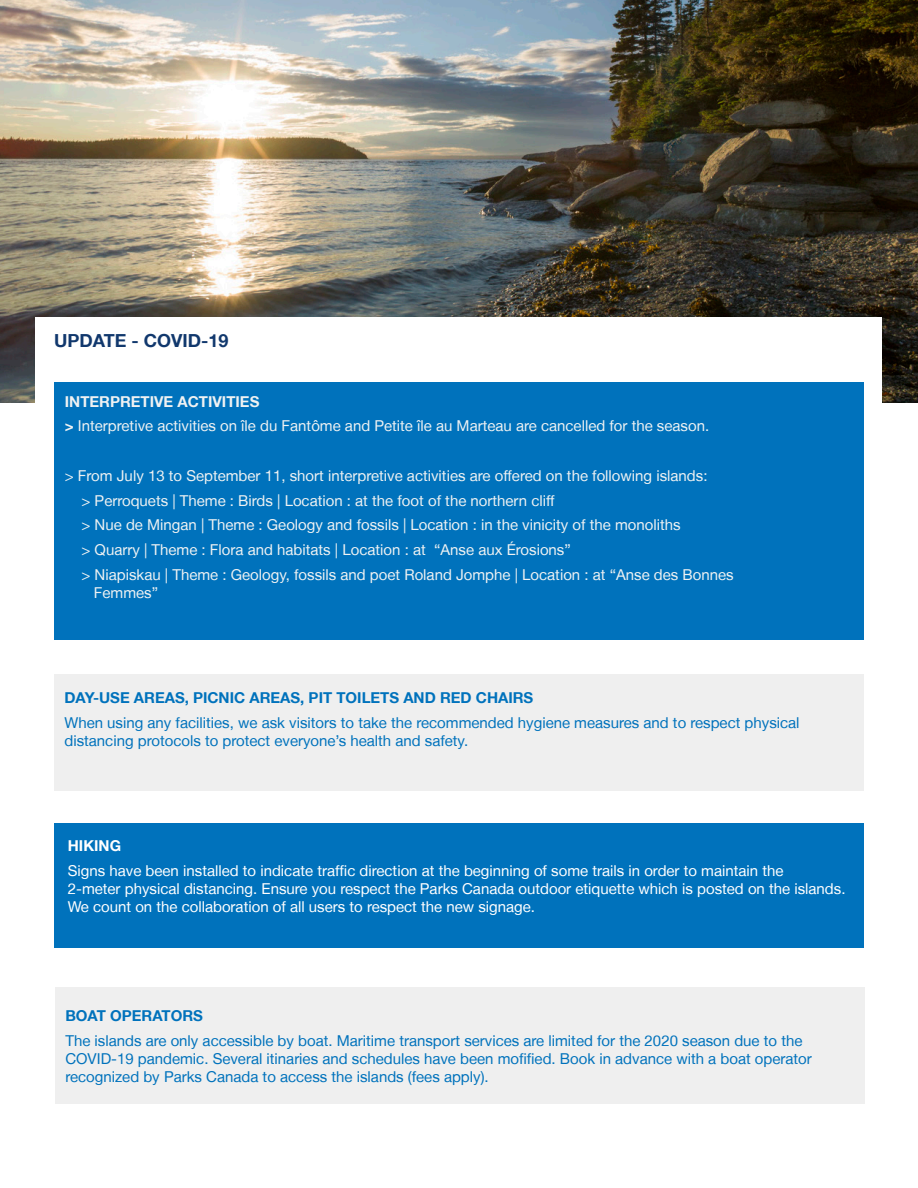
<style>
.page{position:relative;width:918px;height:1188px;background:#fff}
.page>*{position:absolute;margin:0;border:0;box-sizing:border-box;transform-origin:0 0}
.titres{font:700 18px "Helvetica Neue LT";color:#11386d}
.t1{font:15px/18px "Helvetica Neue LT";color:#eff2f3}
.t2{font:15px/18px "Helvetica Neue LT";color:#0072bc}
.t3{font:15px/18px "Helvetica Neue LT";color:#fff}
.t4{font:700 15px "Helvetica Neue LT";color:#0072bc}
.t5{font:700 15px "Helvetica Neue LT";color:#eff2f3}
.t6{font:700 15px "Helvetica Neue LT";color:#fff}
.s1{font-weight:700}
</style>
<div class="page">
<img style="left:0;top:0;width:918px;height:403px">
<div style="left:36px;top:318px;width:846px;height:96px;background:#fff"></div>
<div style="left:54px;top:674px;width:810px;height:117px;background:#efefef"></div>
<div style="left:54px;top:383px;width:810px;height:257px;background:#0072bc"></div>
<div style="left:54px;top:824px;width:810px;height:124px;background:#0072bc"></div>
<div style="left:55px;top:987px;width:810px;height:117px;background:#efefef"></div>
<p class="titres" style="left:54px;top:329px;width:176px">UPDATE - COVID-19</p>
<p class="t5" style="left:65px;top:392px;width:196px">INTERPRETIVE ACTIVITIES</p>
<p class="t1" style="left:65px;top:417px;width:646px"><span class="s1">&gt;</span> Interpretive activities on île du Fantôme and Petite île au Marteau are cancelled for the season.</p>
<p class="t1" style="left:65px;top:466px;width:644px">&gt; From July 13 to September 11, short interpretive activities are offered on the following islands:</p>
<p class="t1" style="left:81px;top:491px;width:475px">&gt; Perroquets | Theme : Birds | Location : at the foot of the northern cliff</p>
<p class="t1" style="left:81px;top:516px;width:601px">&gt; Nue de Mingan | Theme : Geology and fossils | Location : in the vinicity of the monoliths</p>
<p class="t1" style="left:81px;top:541px;width:491px">&gt; Quarry | Theme : Flora and habitats | Location : at “Anse aux Érosions”</p>
<p class="t1" style="left:94px;top:565px;width:641px;text-indent:-13px">&gt; Niapiskau | Theme : Geology, fossils and poet Roland Jomphe | Location : at “Anse des Bonnes<br>Femmes”</p>
<p class="t3" style="left:473px;top:419px;width:112px">- Île du Fantôme</p>
<p class="t3" style="left:473px;top:469px;width:149px">- Petite île au Marteau</p>
<p class="t4" style="left:64px;top:689px;width:470px">DAY-USE AREAS, PICNIC AREAS, PIT TOILETS AND RED CHAIRS</p>
<p class="t2" style="left:64px;top:713px;width:737px">When using any facilities, we ask visitors to take the recommended hygiene measures and to respect physical distancing protocols to protect everyone’s health and safety.</p>
<p class="t6" style="left:68px;top:836px;width:55px">HIKING</p>
<p class="t3" style="left:68px;top:861px;width:779px">Signs have been installed to indicate traffic direction at the beginning of some trails in order to maintain the<br>2-meter physical distancing. Ensure you respect the Parks Canada outdoor etiquette which is posted on the islands.<br>We count on the collaboration of all users to respect the new signage.</p>
<p class="t4" style="left:65px;top:1006px;width:139px">BOAT OPERATORS</p>
<p class="t2" style="left:65px;top:1031px;width:748px">The islands are only accessible by boat. Maritime transport services are limited for the 2020 season due to the<br>COVID-19 pandemic. Several itinaries and schedules have been mofified. Book in advance with a boat operator recognized by Parks Canada to access the islands (fees apply).</p>
</div>
